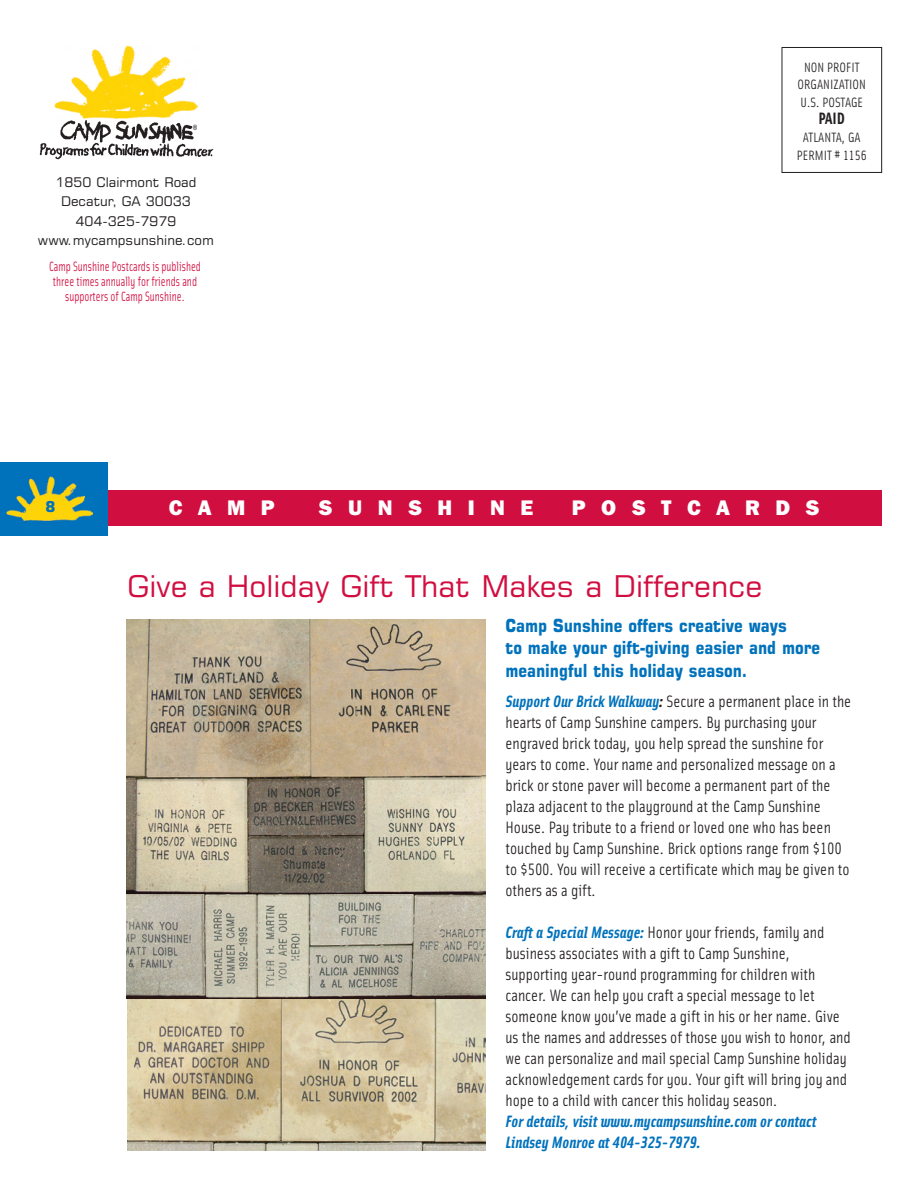
<style>
.page{position:relative;width:918px;height:1188px;background:#fff}
.page>*{position:absolute;margin:0;border:0;box-sizing:border-box;transform-origin:0 0}
.t1{font:30px "Square 721 BT";color:#d10e40}
.t2{font:800 21px "Franklin Gothic IT Cby BT";letter-spacing:.74em;color:#fff}
.t3{font:700 18px/22.5px "Square 721 BT";color:#0072bc;scale:.85 1}
.t4{font:16.5px/21px "Solex Regular Lining";color:#231f20}
.t5{font:italic 16.5px/21px "Solex Bold Lining";color:#0072bc}
.t6{font:700 16.5px "Solex";color:#231f20}
.t7{font:700 15px "Square 721 BT";color:#0072bc}
.t8{font:13.5px/15px "Solex";color:#d10e40;text-align:center;scale:.85 1}
.t9{font:13.5px/17.5px "Solex";color:#231f20;text-align:center}
.t10{font:13.5px/17.5px "Solex Regular Lining";color:#231f20;text-align:center}
.t11{font:13.35px/19.5px "Square 721 BT";color:#231f20;text-align:center}
.t12{font:9px "Solex";color:#231f20}
.s1{font-family:"Solex Bold Lining";font-style:italic;color:#0072bc}
.s2{font-family:"Solex Bold Lining";font-style:italic}
</style>
<div class="page">
<div style="left:36px;top:490px;width:846px;height:36px;background:#d10e40"></div>
<img style="left:54px;top:45px;width:143px;height:74px">
<div style="left:782px;top:47px;width:100px;height:126px;border:1px solid #231f20"></div>
<img style="left:39px;top:120px;width:175px;height:40px">
<div style="left:0;top:462px;width:108px;height:74px;background:#0072bc"></div>
<img style="left:7px;top:476px;width:86px;height:45px">
<img style="left:127px;top:999px;width:358px;height:152px">
<img style="left:126px;top:894px;width:359px;height:105px">
<img style="left:126px;top:620px;width:359px;height:274px">
<p class="t12" style="left:193px;top:122px;width:6px">®</p>
<p class="t11" style="left:38px;top:174px;width:178px">1850 Clairmont Road<br>Decatur, GA 30033<br>404-325-7979 www.mycampsunshine.com</p>
<p class="t8" style="left:49px;top:259px;width:180px">Camp Sunshine Postcards is published three times annually for friends and supporters of Camp Sunshine.</p>
<p class="t9" style="left:798px;top:58px;width:70px">NON PROFIT<br>ORGANIZATION<br>U.S. POSTAGE</p>
<p class="t6" style="left:819px;top:109px;width:28px">PAID</p>
<p class="t10" style="left:797px;top:129px;width:71px">ATLANTA, GA<br>PERMIT # 1156</p>
<p class="t7" style="left:45px;top:501px;width:12px">8</p>
<p class="t2" style="left:169px;top:501px;width:107px">CAMP</p>
<p class="t2" style="left:319px;top:501px;width:217px">SUNSHINE</p>
<p class="t2" style="left:572px;top:501px;width:249px">POSTCARDS</p>
<h1 class="t1" style="left:128px;top:575px;width:636px">Give a Holiday Gift That Makes a Difference</h1>
<p class="t3" style="left:505px;top:616px;width:372px">Camp Sunshine offers creative ways<br>to make your gift-giving easier and more meaningful this holiday season.</p>
<p class="t4" style="left:506px;top:691px;width:347px"><span class="s1">Support Our Brick Walkway</span><span class="s2">:</span> Secure a permanent place in the hearts of Camp Sunshine campers. By purchasing your engraved brick today, you help spread the sunshine for years to come. Your name and personalized message on a brick or stone paver will become a permanent part of the plaza adjacent to the playground at the Camp Sunshine House. Pay tribute to a friend or loved one who has been touched by Camp Sunshine. Brick options range from $100 to $500. You will receive a certificate which may be given to others as a gift.</p>
<p class="t4" style="left:506px;top:922px;width:347px"><span class="s1">Craft a Special Message:</span> Honor your friends, family and business associates with a gift to Camp Sunshine, supporting year-round programming for children with cancer. We can help you craft a special message to let someone know you’ve made a gift in his or her name. Give us the names and addresses of those you wish to honor, and we can personalize and mail special Camp Sunshine holiday acknowledgement cards for you. Your gift will bring joy and hope to a child with cancer this holiday season.</p>
<p class="t5" style="left:506px;top:1111px;width:312px">For details, visit www.mycampsunshine.com or contact<br>Lindsey Monroe at 404-325-7979.</p>
</div>
